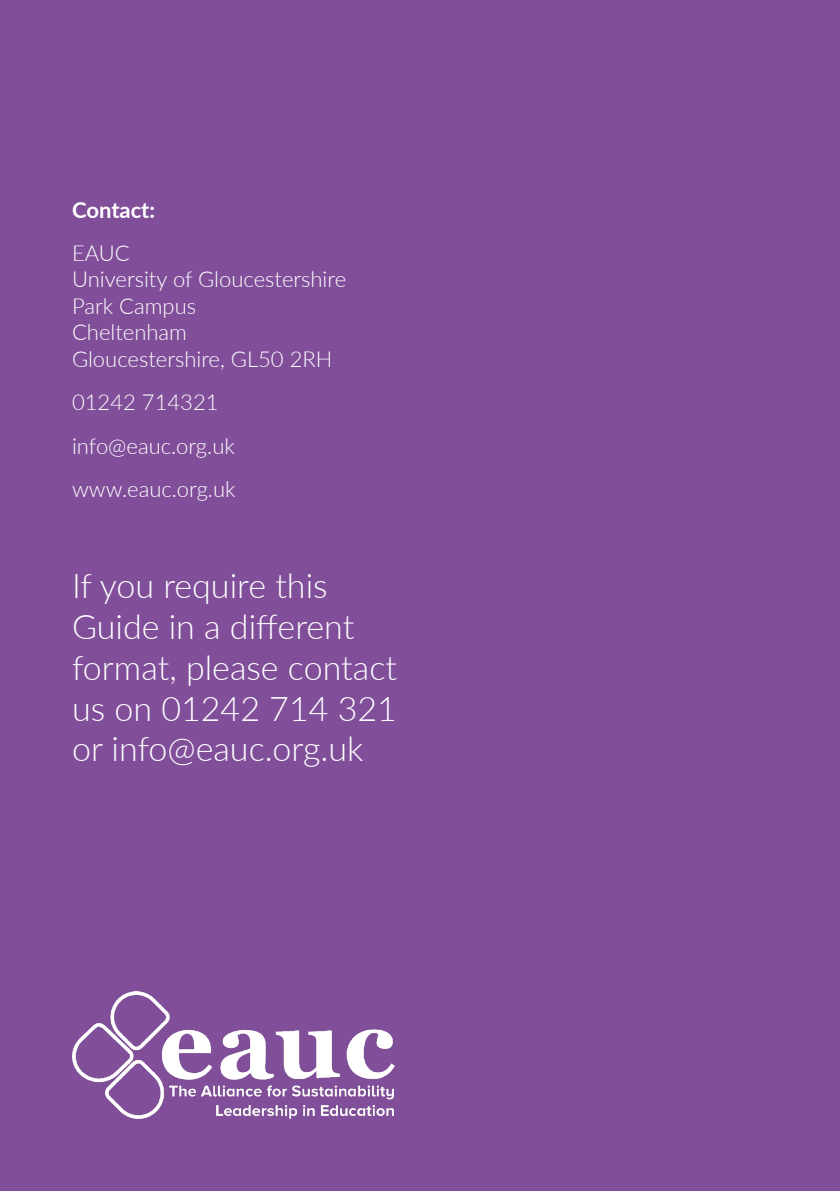
<style>
.page{position:relative;width:840px;height:1191px;background:#fff}
.page>*{position:absolute;margin:0;border:0;box-sizing:border-box;transform-origin:0 0}
.t1{font:300 34px/40.8px "Lato";color:#fff}
.t2{font:300 22px/26.4px "Lato";color:#fff}
.t3{font:700 22px "Lato";color:#fff}
</style>
<div class="page">
<div style="left:0;top:0;width:839px;height:1191px;background:#814f9a"></div>
<img style="left:72px;top:991px;width:323px;height:128px">
<p class="t3" style="left:72px;top:193px;width:84px">Contact:</p>
<p class="t2" style="left:72px;top:239px;width:275px">EAUC<br>University of Gloucestershire<br>Park Campus<br>Cheltenham<br>Gloucestershire, GL50 2RH</p>
<p class="t2" style="left:72px;top:380px;width:165px;line-height:43.4px">01242 714321 info@eauc.org.uk www.eauc.org.uk</p>
<h1 class="t1" style="left:72px;top:564px;width:326px">If you require this<br>Guide in a different format, please contact us on 01242 714 321 or info@eauc.org.uk</h1>
</div>
